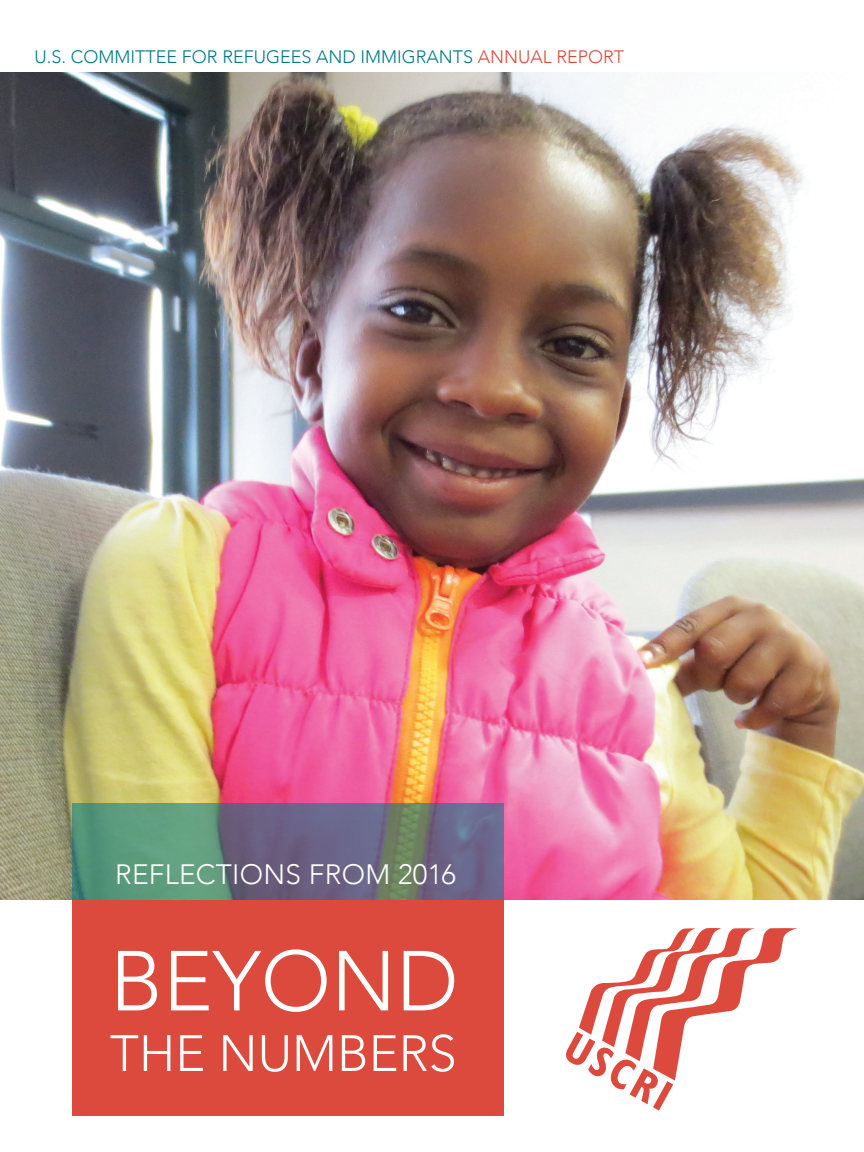
<style>
.page{position:relative;width:864px;height:1152px;background:#fff}
.page>*{position:absolute;margin:0;border:0;box-sizing:border-box;transform-origin:0 0}
.t1{font:300 84px "Avenir";color:#fff}
.t2{font:300 50.4px "Avenir";color:#fff}
.t3{font:300 28px "Avenir";letter-spacing:.01em;color:#fff}
.t4{font:300 18px "Avenir";color:#007a88}
.s1{color:#dc4a3d}
</style>
<div class="page">
<img style="left:0;top:72px;width:864px;height:828px">
<svg style="left:566px;top:928px;width:232px;height:183px"></svg>
<svg style="left:72px;top:804px;width:432px;height:96px;background:#64797e"></svg>
<div style="left:72px;top:900px;width:432px;height:216px;background:#dc4a3d"></div>
<p class="t4" style="left:35px;top:47px;width:591px">U.S. COMMITTEE FOR REFUGEES AND IMMIGRANTS <span class="s1">ANNUAL REPORT</span></p>
<h3 class="t3" style="left:115px;top:858px;width:342px">REFLECTIONS FROM 2016</h3>
<h1 class="t1" style="left:110px;top:932px;width:350px">BEYOND</h1>
<h2 class="t2" style="left:110px;top:1024px;width:348px">THE NUMBERS</h2>
</div>
